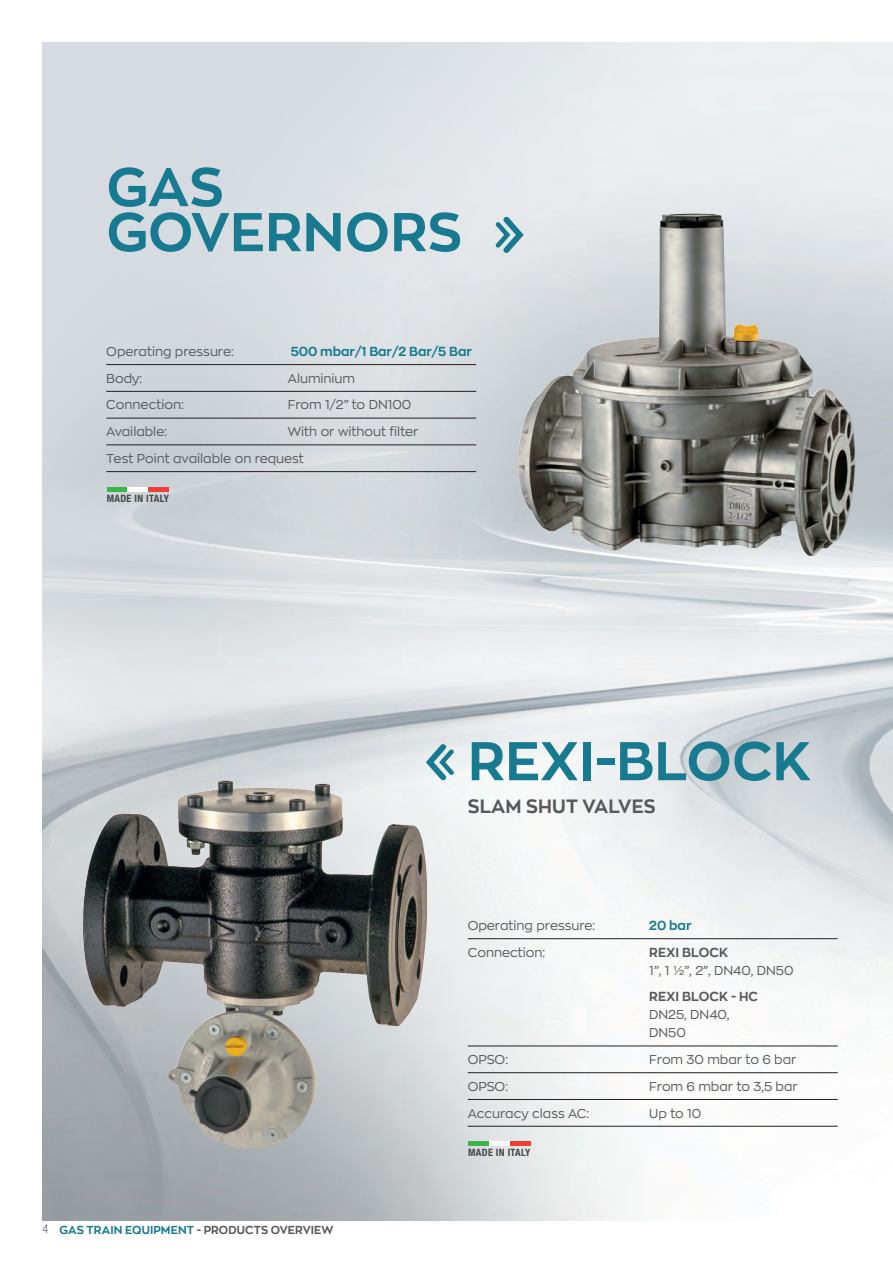
<style>
.page{position:relative;width:893px;height:1263px;background:#fff}
.page>*{position:absolute;margin:0;border:0;box-sizing:border-box;transform-origin:0 0}
.Normale{font:700 54px "Zona Pro";letter-spacing:.01em;color:#177a90}
.Normale-2{font:700 18.75px "Zona Pro";letter-spacing:.01em;color:#57585a}
.Normale-3{font:12.75px "Zona Pro";color:#57585a}
.Normale-4{font:700 12.75px "Zona Pro";color:#177a90}
.Normale-5{font:700 12.75px "Zona Pro";letter-spacing:.01em;color:#57585a}
.t1{font:700 11.25px "Zona Pro";letter-spacing:.01em;color:#177a90}
.t2{font:700 condensed 10.2px "Helvetica Neue LT Std";letter-spacing:.03em;color:#464848}
.s1{font-family:"Helvetica Neue LT Std";font-weight:300;font-stretch:condensed;font-size:12px;color:#57585a}
.s2{color:#57585a}
</style>
<div class="page">
<img style="left:43px;top:631px;width:850px;height:589px">
<svg style="left:43px;top:43px;width:850px;height:588px;fill:#d8dde0"></svg>
<svg style="left:426px;top:744px;width:28px;height:36px"></svg>
<hr style="left:468px;top:938px;width:370px;height:1px;background:#231f20">
<hr style="left:468px;top:1046px;width:370px;height:1px;background:#231f20">
<hr style="left:468px;top:1072px;width:370px;height:1px;background:#231f20">
<hr style="left:468px;top:1099px;width:370px;height:1px;background:#231f20">
<hr style="left:468px;top:1126px;width:370px;height:1px;background:#231f20">
<div style="left:468px;top:1141px;width:21px;height:5px;background:#3ab54a"></div>
<div style="left:489px;top:1141px;width:21px;height:5px;background:#fff"></div>
<div style="left:510px;top:1141px;width:20px;height:5px;background:#ee3e35"></div>
<img style="left:83px;top:781px;width:345px;height:369px">
<svg style="left:495px;top:217px;width:23px;height:36px"></svg>
<hr style="left:106px;top:364px;width:370px;height:1px;background:#231f20">
<hr style="left:106px;top:391px;width:370px;height:1px;background:#231f20">
<hr style="left:106px;top:418px;width:370px;height:1px;background:#231f20">
<hr style="left:106px;top:445px;width:370px;height:1px;background:#231f20">
<hr style="left:106px;top:471px;width:370px;height:1px;background:#231f20">
<hr style="left:107px;top:487px;width:21px;height:4px;background:#3ab54a">
<hr style="left:127px;top:487px;width:21px;height:4px;background:#fff">
<hr style="left:148px;top:487px;width:21px;height:4px;background:#ee3e35">
<img style="left:518px;top:213px;width:338px;height:343px">
<p class="Normale" style="left:107px;top:152px;width:118px">GAS</p>
<p class="Normale" style="left:107px;top:197px;width:356px">GOVERNORS</p>
<p class="Normale-3" style="left:106px;top:343px;width:129px">Operating pressure:</p>
<p class="Normale-4" style="left:291px;top:343px;width:183px">500 mbar/1 Bar/2 Bar/5 Bar</p>
<p class="Normale-3" style="left:106px;top:370px;width:37px">Body:</p>
<p class="Normale-3" style="left:288px;top:370px;width:69px">Aluminium</p>
<p class="Normale-3" style="left:106px;top:397px;width:79px">Connection:</p>
<p class="Normale-3" style="left:288px;top:397px;width:125px">From 1/2” to DN100</p>
<p class="Normale-3" style="left:106px;top:423px;width:62px">Available:</p>
<p class="Normale-3" style="left:288px;top:423px;width:132px">With or without filter</p>
<p class="Normale-3" style="left:106px;top:450px;width:199px">Test Point available on request</p>
<p class="t2" style="left:107px;top:492px;width:64px">MADE IN ITALY</p>
<p class="Normale" style="left:468px;top:726px;width:344px">REXI-BLOCK</p>
<p class="Normale-2" style="left:468px;top:793px;width:189px">SLAM SHUT VALVES</p>
<p class="t1" style="left:43px;top:1222px;width:292px"><span class="s1">4</span> GAS TRAIN EQUIPMENT <span class="s2">- PRODUCTS OVERVIEW</span></p>
<p class="Normale-3" style="left:468px;top:917px;width:129px">Operating pressure:</p>
<p class="Normale-4" style="left:649px;top:917px;width:44px">20 bar</p>
<p class="Normale-3" style="left:468px;top:944px;width:79px">Connection:</p>
<p class="Normale-5" style="left:649px;top:944px;width:80px">REXI BLOCK</p>
<p class="Normale-3" style="left:649px;top:962px;width:146px">1”, 1 ½”, 2”, DN40, DN50</p>
<p class="Normale-5" style="left:649px;top:988px;width:110px">REXI BLOCK - HC</p>
<p class="Normale-3" style="left:649px;top:1006px;width:82px">DN25, DN40,</p>
<p class="Normale-3" style="left:649px;top:1024px;width:38px">DN50</p>
<p class="Normale-3" style="left:468px;top:1051px;width:42px">OPSO:</p>
<p class="Normale-3" style="left:649px;top:1051px;width:149px">From 30 mbar to 6 bar</p>
<p class="Normale-3" style="left:468px;top:1078px;width:42px">OPSO:</p>
<p class="Normale-3" style="left:649px;top:1078px;width:150px">From 6 mbar to 3,5 bar</p>
<p class="Normale-3" style="left:468px;top:1105px;width:123px">Accuracy class AC:</p>
<p class="Normale-3" style="left:649px;top:1105px;width:54px">Up to 10</p>
<p class="t2" style="left:468px;top:1146px;width:64px">MADE IN ITALY</p>
</div>
